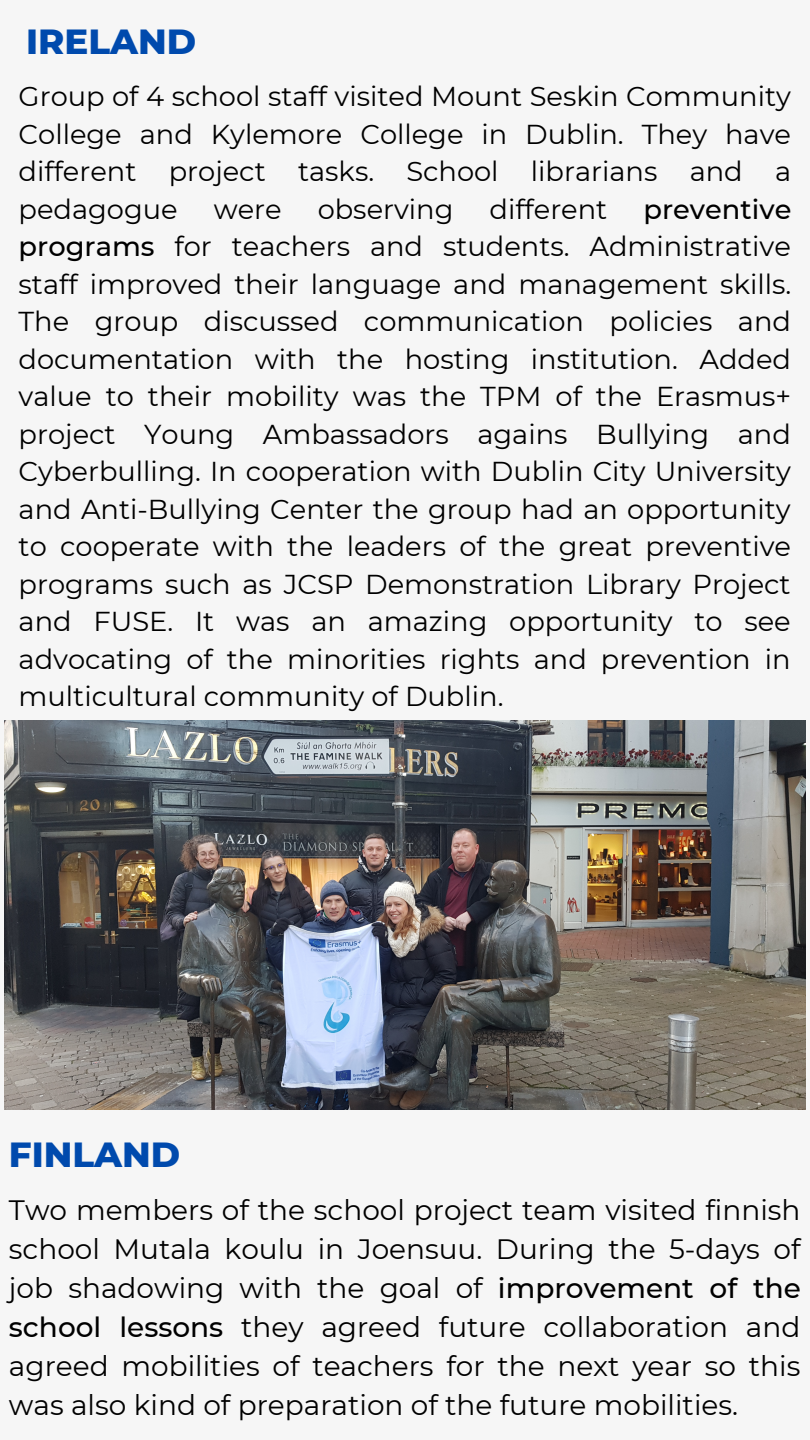
<style>
.page{position:relative;width:810px;height:1440px;background:#f6f6f6}
.page>*{position:absolute;margin:0;border:0;box-sizing:border-box;transform-origin:0 0}
.t1{font:800 35.6px "Montserrat";color:#004aad}
.t2{font:28px/39px "Montserrat";color:#000;text-align:justify}
.t3{font:27.3px/37.5px "Montserrat";color:#000;text-align:justify}
.s1{font-weight:500}
</style>
<div class="page">
<img style="left:4px;top:720px;width:801px;height:389px">
<p class="t1" style="left:26px;top:20px;width:172px">IRELAND</p>
<p class="t3" style="left:19px;top:77px;width:774px">Group of 4 school staff visited Mount Seskin Community College and Kylemore College in Dublin. They have different project tasks. School librarians and a pedagogue</p>
<p class="t3" style="left:19px;top:190px;width:774px;text-indent:625px"><span class="s1">preventive programs</span> for teachers and students. Administrative staff improved their language and management skills.<br>The group discussed communication policies and documentation with the hosting institution. Added value to their mobility was the TPM of the Erasmus+ project Young Ambassadors agains Bullying and Cyberbulling. In cooperation with Dublin City University and Anti-Bullying Center the group had an opportunity to cooperate with the leaders of the great preventive programs such as JCSP Demonstration Library Project and FUSE. It was an amazing opportunity to see advocating of the minorities rights and prevention in multicultural community of Dublin.</p>
<p class="t3" style="left:214px;top:190px;width:69px">were</p>
<p class="t3" style="left:318px;top:190px;width:137px">observing</p>
<p class="t3" style="left:489px;top:190px;width:119px">different</p>
<p class="t1" style="left:9px;top:1132px;width:173px">FINLAND</p>
<p class="t2" style="left:9px;top:1190px;width:793px">Two members of the school project team visited finnish school Mutala koulu in Joensuu. During the 5-days of job shadowing with the goal of <span class="s1">improvement of the school lessons</span> they agreed future collaboration and agreed mobilities of teachers for the next year so this was also kind of preparation of the future mobilities.</p>
</div>
